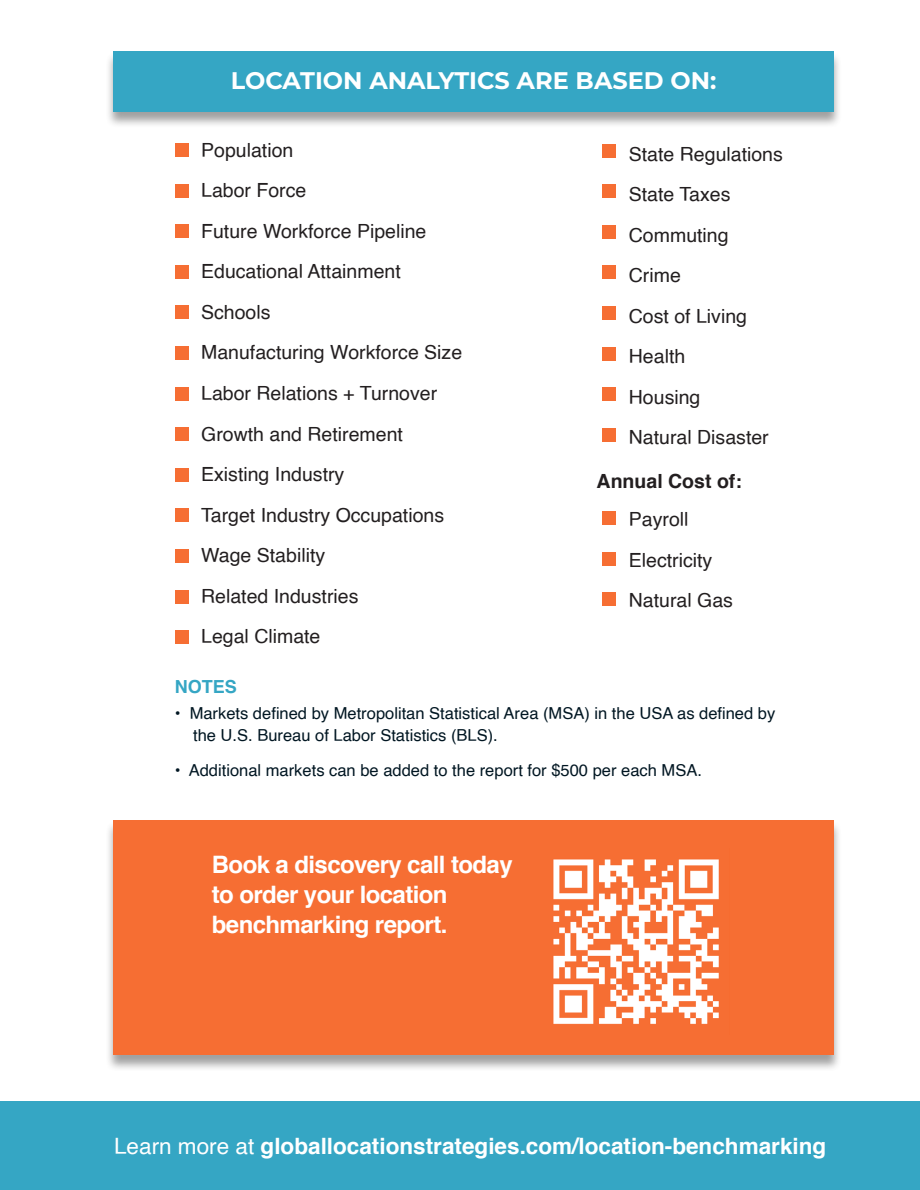
<style>
.page{position:relative;width:920px;height:1190px;background:#fff}
.page>*{position:absolute;margin:0;border:0;box-sizing:border-box;transform-origin:0 0}
.t1{font:700 24px/30px "Helvetica";letter-spacing:-.025em;color:#fff}
.t2{font:700 24px "Montserrat";color:#fff}
.t3{font:700 22.5px "Helvetica";color:#fff}
.t4{font:19.5px "Helvetica";color:#231f20}
.t5{font:700 19.5px "Helvetica";color:#231f20}
.t6{font:700 18px "Helvetica";color:#35a6c4}
.t7{font:16.5px "Helvetica";color:#011622}
.s1{font-weight:400}
</style>
<div class="page">
<div style="left:105px;top:51px;width:736px;height:78px;background:#424242;opacity:.5"></div>
<div style="left:113px;top:51px;width:720px;height:61px;background:#35a6c4"></div>
<div style="left:105px;top:820px;width:736px;height:250px;background:#424242;opacity:.5"></div>
<div style="left:113px;top:819px;width:720px;height:235px;background:#f66e33"></div>
<div style="left:0;top:1100px;width:919px;height:89px;background:#35a6c4"></div>
<img style="left:553px;top:859px;width:166px;height:165px">
<div style="left:175px;top:143px;width:13px;height:14px;background:#f66e33"></div>
<div style="left:175px;top:184px;width:13px;height:13px;background:#f66e33"></div>
<div style="left:175px;top:224px;width:13px;height:14px;background:#f66e33"></div>
<div style="left:175px;top:265px;width:13px;height:13px;background:#f66e33"></div>
<div style="left:175px;top:305px;width:13px;height:14px;background:#f66e33"></div>
<div style="left:175px;top:346px;width:13px;height:14px;background:#f66e33"></div>
<div style="left:175px;top:386px;width:13px;height:14px;background:#f66e33"></div>
<div style="left:175px;top:427px;width:13px;height:14px;background:#f66e33"></div>
<div style="left:175px;top:468px;width:13px;height:13px;background:#f66e33"></div>
<div style="left:175px;top:508px;width:13px;height:14px;background:#f66e33"></div>
<div style="left:175px;top:549px;width:13px;height:13px;background:#f66e33"></div>
<div style="left:175px;top:589px;width:13px;height:14px;background:#f66e33"></div>
<div style="left:175px;top:630px;width:13px;height:13px;background:#f66e33"></div>
<div style="left:602px;top:144px;width:13px;height:13px;background:#f66e33"></div>
<div style="left:602px;top:184px;width:13px;height:14px;background:#f66e33"></div>
<div style="left:602px;top:225px;width:13px;height:13px;background:#f66e33"></div>
<div style="left:602px;top:265px;width:13px;height:14px;background:#f66e33"></div>
<div style="left:602px;top:306px;width:13px;height:14px;background:#f66e33"></div>
<div style="left:602px;top:347px;width:13px;height:13px;background:#f66e33"></div>
<div style="left:602px;top:387px;width:13px;height:14px;background:#f66e33"></div>
<div style="left:602px;top:428px;width:13px;height:13px;background:#f66e33"></div>
<div style="left:602px;top:511px;width:13px;height:14px;background:#f66e33"></div>
<div style="left:602px;top:551px;width:13px;height:14px;background:#f66e33"></div>
<div style="left:602px;top:592px;width:13px;height:14px;background:#f66e33"></div>
<p class="t2" style="left:231px;top:63px;width:487px">LOCATION ANALYTICS ARE BASED ON:</p>
<p class="t4" style="left:201px;top:135px;width:94px">Population</p>
<p class="t4" style="left:201px;top:175px;width:107px">Labor Force</p>
<p class="t4" style="left:201px;top:216px;width:227px">Future Workforce Pipeline</p>
<p class="t4" style="left:201px;top:256px;width:201px">Educational Attainment</p>
<p class="t4" style="left:201px;top:297px;width:71px">Schools</p>
<p class="t4" style="left:201px;top:337px;width:262px">Manufacturing Workforce Size</p>
<p class="t4" style="left:201px;top:378px;width:237px">Labor Relations + Turnover</p>
<p class="t4" style="left:201px;top:418px;width:203px">Growth and Retirement</p>
<p class="t4" style="left:201px;top:459px;width:145px">Existing Industry</p>
<p class="t4" style="left:201px;top:499px;width:244px">Target Industry Occupations</p>
<p class="t4" style="left:201px;top:540px;width:125px">Wage Stability</p>
<p class="t4" style="left:201px;top:580px;width:159px">Related Industries</p>
<p class="t4" style="left:201px;top:621px;width:121px">Legal Climate</p>
<p class="t4" style="left:628px;top:139px;width:155px">State Regulations</p>
<p class="t4" style="left:628px;top:179px;width:103px">State Taxes</p>
<p class="t4" style="left:628px;top:220px;width:101px">Commuting</p>
<p class="t4" style="left:628px;top:260px;width:53px">Crime</p>
<p class="t4" style="left:628px;top:301px;width:120px">Cost of Living</p>
<p class="t4" style="left:628px;top:341px;width:58px">Health</p>
<p class="t4" style="left:628px;top:382px;width:73px">Housing</p>
<p class="t4" style="left:628px;top:422px;width:141px">Natural Disaster</p>
<p class="t5" style="left:596px;top:465px;width:147px">Annual Cost of:</p>
<p class="t4" style="left:628px;top:504px;width:61px">Payroll</p>
<p class="t4" style="left:628px;top:544px;width:85px">Electricity</p>
<p class="t4" style="left:628px;top:585px;width:106px">Natural Gas</p>
<p class="t6" style="left:175px;top:672px;width:64px">NOTES</p>
<p class="t7" style="left:175px;top:700px;width:602px">• Markets defined by Metropolitan Statistical Area (MSA) in the USA as defined by</p>
<p class="t7" style="left:193px;top:722px;width:306px">the U.S. Bureau of Labor Statistics (BLS).</p>
<p class="t7" style="left:175px;top:757px;width:528px">• Additional markets can be added to the report for $500 per each MSA.</p>
<p class="t1" style="left:212px;top:849px;width:302px">Book a discovery call today to order your location benchmarking report.</p>
<p class="t3" style="left:114px;top:1127px;width:713px"><span class="s1">Learn more at</span> globallocationstrategies.com/location-benchmarking</p>
</div>
